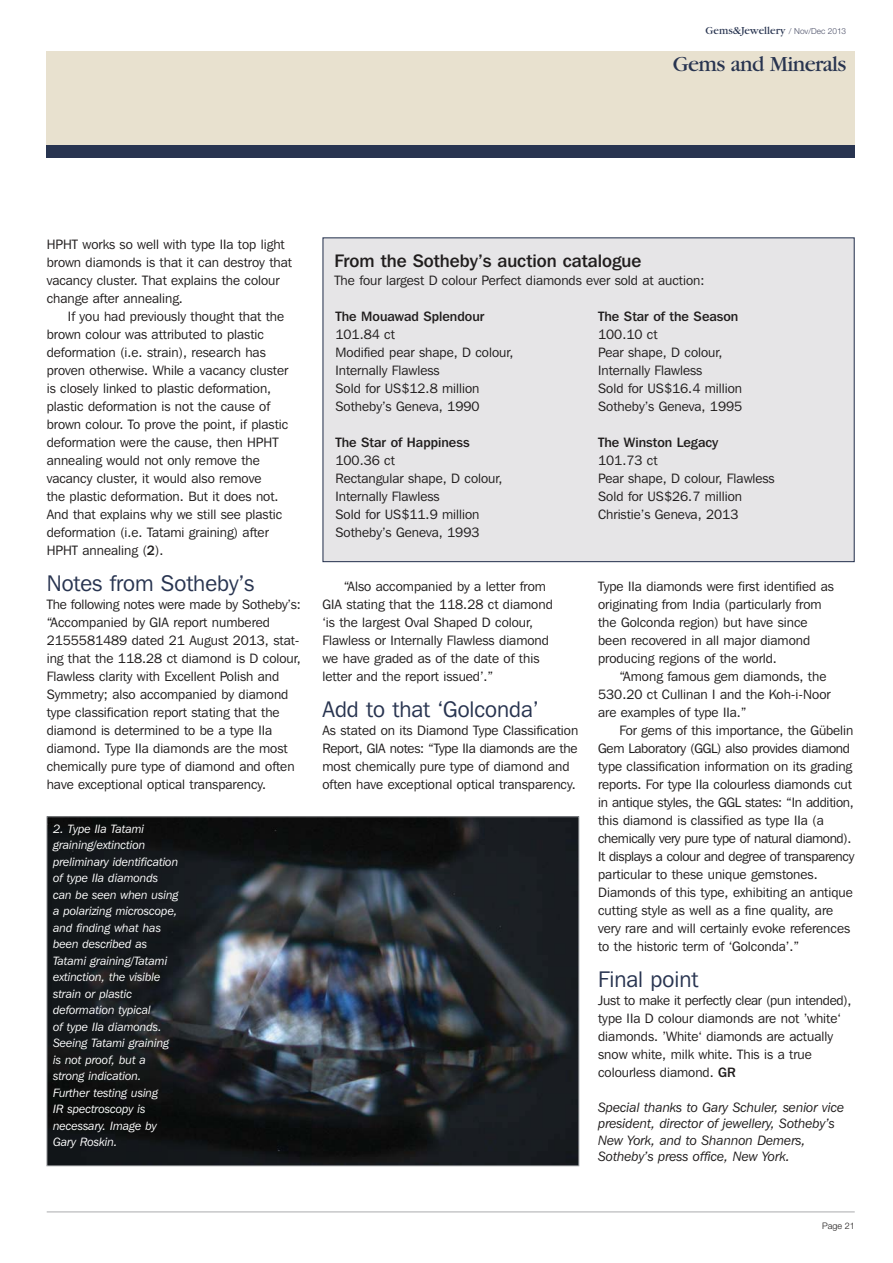
<style>
.page{position:relative;width:893px;height:1263px;background:#fff}
.page>*{position:absolute;margin:0;border:0;box-sizing:border-box;transform-origin:0 0}
.t1{font:22.5px "Franklin Gothic IT Cby BT";color:#283450}
.t2{font:22.5px "Garamond";letter-spacing:-.025em;color:#283450}
.t3{font:500 18px "Franklin Gothic IT Cby BT";color:#201d1d}
.t4{font:13.5px/18px "Franklin Gothic IT Cby BT";color:#201d1d}
.t5{font:italic 13.5px/16.5px "Franklin Gothic IT Cby BT";color:#201d1d}
.t6{font:500 13.5px "Franklin Gothic IT Cby BT";color:#201d1d}
.t7{font:italic 12px/16.5px "Franklin Gothic IT Cby BT";color:#fff}
.t8{font:11.25px "Garamond";color:#283450}
.t9{font:300 9px "Helvetica Neue";color:#201d1d}
.s1{font-family:"Helvetica Neue";font-weight:300;font-size:8.25px;color:#4a4e66}
.s2{font-weight:500}
</style>
<div class="page">
<div style="left:47px;top:51px;width:808px;height:94px;background:#e8e1cf"></div>
<div style="left:47px;top:145px;width:808px;height:12px;background:#283450"></div>
<hr style="left:47px;top:1211px;width:808px;height:2px;background:#c6c7c9">
<div style="left:323px;top:238px;width:531px;height:323px;background:#e6e5e7"></div>
<img style="left:49px;top:819px;width:528px;height:345px">
<p class="t8" style="left:706px;top:26px;width:142px">Gems&amp;Jewellery <span class="s1">/ Nov/Dec 2013</span></p>
<h1 class="t2" style="left:673px;top:56px;width:175px">Gems and Minerals</h1>
<p class="t4" style="left:47px;top:236px;width:247px">HPHT works so well with type IIa top light brown diamonds is that it can destroy that vacancy cluster. That explains the colour change after annealing.</p>
<p class="t4" style="left:47px;top:308px;width:243px;text-indent:21px">If you had previously thought that the brown colour was attributed to plastic deformation (i.e. strain), research has proven otherwise. While a vacancy cluster is closely linked to plastic deformation, plastic deformation is not the cause of brown colour. To prove the point, if plastic deformation were the cause, then HPHT annealing would not only remove the vacancy cluster, it would also remove<br>the plastic deformation. But it does not.<br>And that explains why we still see plastic deformation (i.e. Tatami graining) after HPHT annealing (<span class="s2">2</span>).</p>
<h1 class="t1" style="left:47px;top:575px;width:209px">Notes from Sotheby’s</h1>
<p class="t4" style="left:47px;top:596px;width:256px">The following notes were made by Sotheby’s: “Accompanied by GIA report numbered 2155581489 dated 21 August 2013, stat&shy;ing that the 118.28 ct diamond is D colour, Flawless clarity with Excellent Polish and Symmetry; also accompanied by diamond type classification report stating that the diamond is determined to be a type IIa diamond. Type IIa diamonds are the most chemically pure type of diamond and often have exceptional optical transparency.</p>
<p class="t7" style="left:53px;top:821px;width:127px">2. Type IIa Tatami graining/extinction preliminary identification of type IIa diamonds can be seen when using a polarizing microscope, and finding what has been described as<br>Tatami graining/Tatami extinction, the visible strain or plastic deformation typical<br>of type IIa diamonds.<br>Seeing Tatami graining is not proof, but a strong indication.<br>Further testing using<br>IR spectroscopy is necessary. Image by<br>Gary Roskin.</p>
<h2 class="t3" style="left:334px;top:254px;width:308px">From the Sotheby’s auction catalogue</h2>
<p class="t4" style="left:334px;top:272px;width:371px">The four largest D colour Perfect diamonds ever sold at auction:</p>
<p class="t6" style="left:335px;top:311px;width:150px">The Mouawad Splendour</p>
<p class="t4" style="left:335px;top:326px;width:179px">101.84 ct<br>Modified pear shape, D colour,<br>Internally Flawless<br>Sold for US$12.8 million<br>Sotheby’s Geneva, 1990</p>
<p class="t6" style="left:335px;top:437px;width:136px">The Star of Happiness</p>
<p class="t4" style="left:335px;top:452px;width:168px">100.36 ct<br>Rectangular shape, D colour,<br>Internally Flawless<br>Sold for US$11.9 million<br>Sotheby’s Geneva, 1993</p>
<p class="t4" style="left:322px;top:578px;width:232px;text-indent:21px">“Also accompanied by a letter from GIA stating that the 118.28 ct diamond ‘is the largest Oval Shaped D colour, Flawless or Internally Flawless diamond we have graded as of the date of this letter and the report issued’.”</p>
<h1 class="t1" style="left:322px;top:701px;width:218px">Add to that ‘Golconda’</h1>
<p class="t4" style="left:322px;top:722px;width:257px">As stated on its Diamond Type Classification Report, GIA notes: “Type IIa diamonds are the most chemically pure type of diamond and often have exceptional optical transparency.</p>
<p class="t6" style="left:598px;top:311px;width:142px">The Star of the Season</p>
<p class="t4" style="left:598px;top:326px;width:146px">100.10 ct<br>Pear shape, D colour,<br>Internally Flawless<br>Sold for US$16.4 million<br>Sotheby’s Geneva, 1995</p>
<p class="t6" style="left:598px;top:437px;width:122px">The Winston Legacy</p>
<p class="t4" style="left:598px;top:452px;width:178px">101.73 ct<br>Pear shape, D colour, Flawless<br>Sold for US$26.7 million<br>Christie’s Geneva, 2013</p>
<p class="t4" style="left:598px;top:578px;width:237px">Type IIa diamonds were first identified as originating from India (particularly from the Golconda region) but have since been recovered in all major diamond producing regions of the world.</p>
<p class="t4" style="left:598px;top:668px;width:234px;text-indent:21px">“Among famous gem diamonds, the<br>530.20 ct Cullinan I and the Koh-i-Noor are examples of type IIa.”</p>
<p class="t4" style="left:598px;top:722px;width:258px;text-indent:21px">For gems of this importance, the Gübelin Gem Laboratory (GGL) also provides diamond type classification information on its grading reports. For type IIa colourless diamonds cut in antique styles, the GGL states: “In addition, this diamond is classified as type IIa (a chemically very pure type of natural diamond).<br>It displays a colour and degree of transparency particular to these unique gemstones.<br>Diamonds of this type, exhibiting an antique cutting style as well as a fine quality, are very rare and will certainly evoke references to the historic term of ‘Golconda’.”</p>
<h1 class="t1" style="left:598px;top:971px;width:102px">Final point</h1>
<p class="t4" style="left:598px;top:992px;width:255px">Just to make it perfectly clear (pun intended), type IIa D colour diamonds are not ’white‘ diamonds. ’White‘ diamonds are actually snow white, milk white. This is a true colourless diamond. <span class="s2">GR</span></p>
<p class="t5" style="left:598px;top:1100px;width:247px">Special thanks to Gary Schuler, senior vice president, director of jewellery, Sotheby’s New York, and to Shannon Demers, Sotheby’s press office, New York.</p>
<p class="t9" style="left:822px;top:1223px;width:34px">Page 21</p>
</div>
